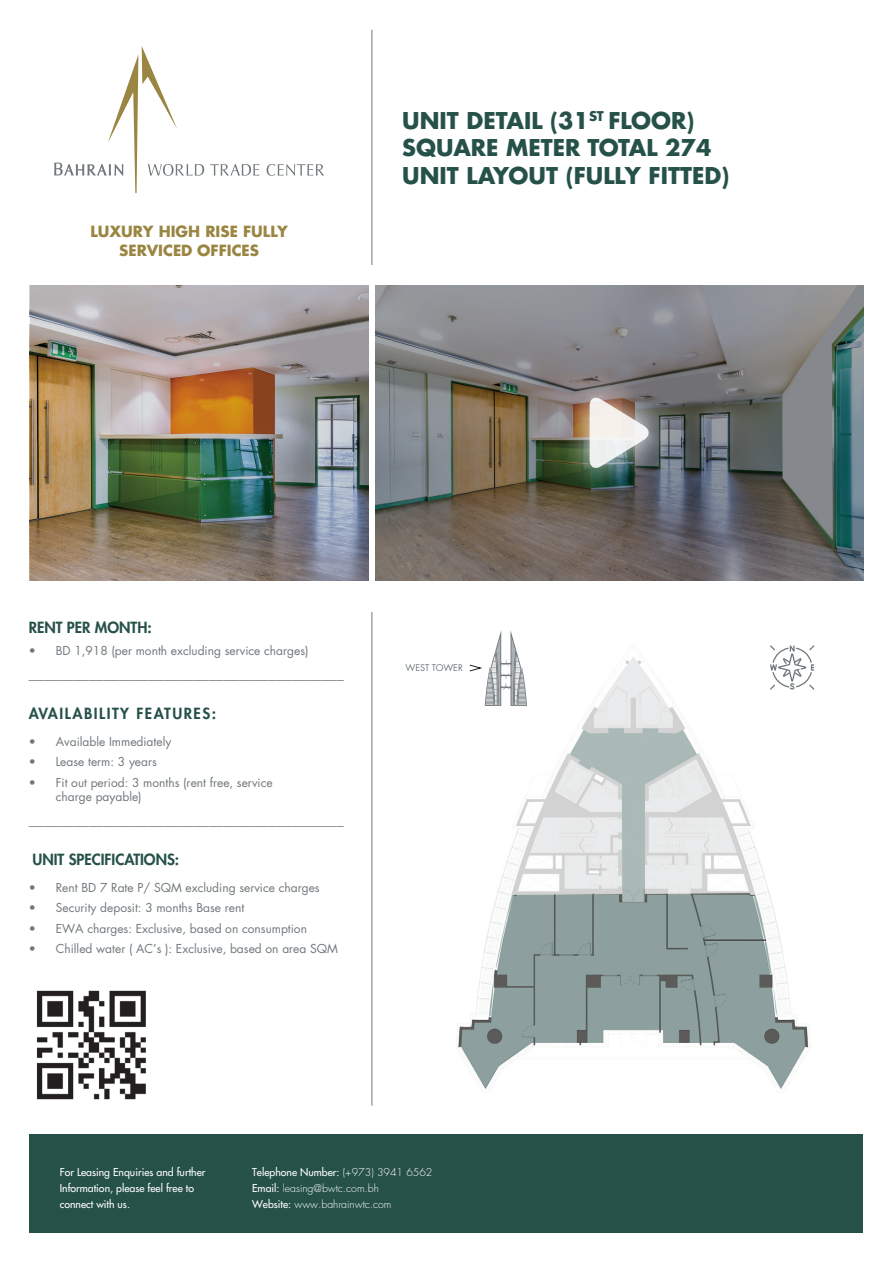
<style>
.page{position:relative;width:893px;height:1263px;background:#fff}
.page>*{position:absolute;margin:0;border:0;box-sizing:border-box;transform-origin:0 0}
.t1{font:700 22.5px/27.6px "Futura LT Pro";color:#265149}
.t2{font:15px "Futura LT Pro";color:#70787c}
.t3{font:700 15px/18.6px "Futura LT Pro";color:#9a8542;text-align:center}
.t4{font:800 15px "Futura Std";color:#265149}
.t5{font:800 15px "Futura Std";letter-spacing:.1em;color:#265149}
.t6{font:700 13.05px "Futura LT Pro";color:#265149}
.t7{font:12px "Futura LT Pro";color:#70787c}
.t8{font:300 10.5px/15.6px "Futura LT Pro";color:#fff}
.t9{font:500 10.5px/15.6px "Futura LT Pro";color:#fff}
.t10{font:9px "Futura LT Pro";color:#70787c}
.s1{font-weight:500}
</style>
<div class="page">
<img style="left:30px;top:285px;width:338px;height:295px">
<div style="left:30px;top:1134px;width:833px;height:99px;background:#265149"></div>
<img style="left:456px;top:657px;width:355px;height:432px">
<svg style="left:210px;top:164px;width:49px;height:12px"></svg>
<svg style="left:267px;top:164px;width:57px;height:12px"></svg>
<svg style="left:54px;top:46px;width:150px;height:147px"></svg>
<hr style="left:372px;top:30px;width:1px;height:235px;background:#70787c">
<svg style="left:470px;top:630px;width:57px;height:76px"></svg>
<svg style="left:770px;top:645px;width:44px;height:45px"></svg>
<hr style="left:372px;top:612px;width:1px;height:494px;background:#70787c">
<img style="left:36px;top:990px;width:110px;height:110px">
<svg style="left:375px;top:285px;width:488px;height:295px;background:#757675"></svg>
<img style="left:522px;top:349px;width:167px;height:167px">
<p class="t3" style="left:91px;top:222px;width:199px">LUXURY HIGH RISE FULLY<br>SERVICED OFFICES</p>
<h1 class="t1" style="left:402px;top:106px;width:328px">UNIT DETAIL (31<br>SQUARE METER TOTAL 274<br>UNIT LAYOUT (FULLY FITTED(</h1>
<h1 class="t1" style="left:608px;top:106px;width:87px">FLOOR(</h1>
<p class="t6" style="left:589px;top:106px;width:16px">ST</p>
<p class="t4" style="left:29px;top:618px;width:124px">RENT PER MONTH:</p>
<p class="t7" style="left:56px;top:642px;width:254px">BD 1,918 (per month excluding service charges(</p>
<p class="t7" style="left:29px;top:642px;width:9px">•</p>
<p class="t2" style="left:29px;top:663px;width:316px">__________________________________________</p>
<p class="t5" style="left:136px;top:704px;width:81px">FEATURES:</p>
<p class="t5" style="left:29px;top:704px;width:102px">AVAILABILITY</p>
<p class="t7" style="left:56px;top:733px;width:117px">Available Immediately</p>
<p class="t7" style="left:29px;top:733px;width:9px">•</p>
<p class="t7" style="left:29px;top:753px;width:9px">•</p>
<p class="t7" style="left:56px;top:753px;width:103px">Lease term 3: years</p>
<p class="t7" style="left:56px;top:774px;width:218px">Fit out period 3: months (rent free, service</p>
<p class="t7" style="left:29px;top:774px;width:9px">•</p>
<p class="t7" style="left:56px;top:788px;width:87px">charge payable(</p>
<p class="t2" style="left:29px;top:809px;width:316px">__________________________________________</p>
<p class="t4" style="left:33px;top:850px;width:148px">UNIT SPECIFICATIONS:</p>
<p class="t7" style="left:56px;top:879px;width:265px">Rent BD 7 Rate /P SQM excluding service charges</p>
<p class="t7" style="left:29px;top:879px;width:9px">•</p>
<p class="t7" style="left:29px;top:899px;width:9px">•</p>
<p class="t7" style="left:56px;top:899px;width:190px">Security deposit 3: months Base rent</p>
<p class="t7" style="left:29px;top:920px;width:9px">•</p>
<p class="t7" style="left:56px;top:920px;width:253px">EWA charges: Exclusive, based on consumption</p>
<p class="t7" style="left:29px;top:940px;width:9px">•</p>
<p class="t7" style="left:56px;top:940px;width:284px">Chilled water ( AC s’ :) Exclusive, based on area SQM</p>
<p class="t10" style="left:406px;top:661px;width:59px">WEST TOWER</p>
<p class="t9" style="left:60px;top:1164px;width:147px">For Leasing Enquiries and further<br>Information, please feel free to connect with us.</p>
<p class="t8" style="left:252px;top:1165px;width:182px"><span class="s1">Telephone Number</span> )<span class="s1">:</span> +973( 3941 6562<br><span class="s1">Email:</span> leasing@bwtc.com.bh<br><span class="s1">Website:</span> www.bahrainwtc.com</p>
</div>
